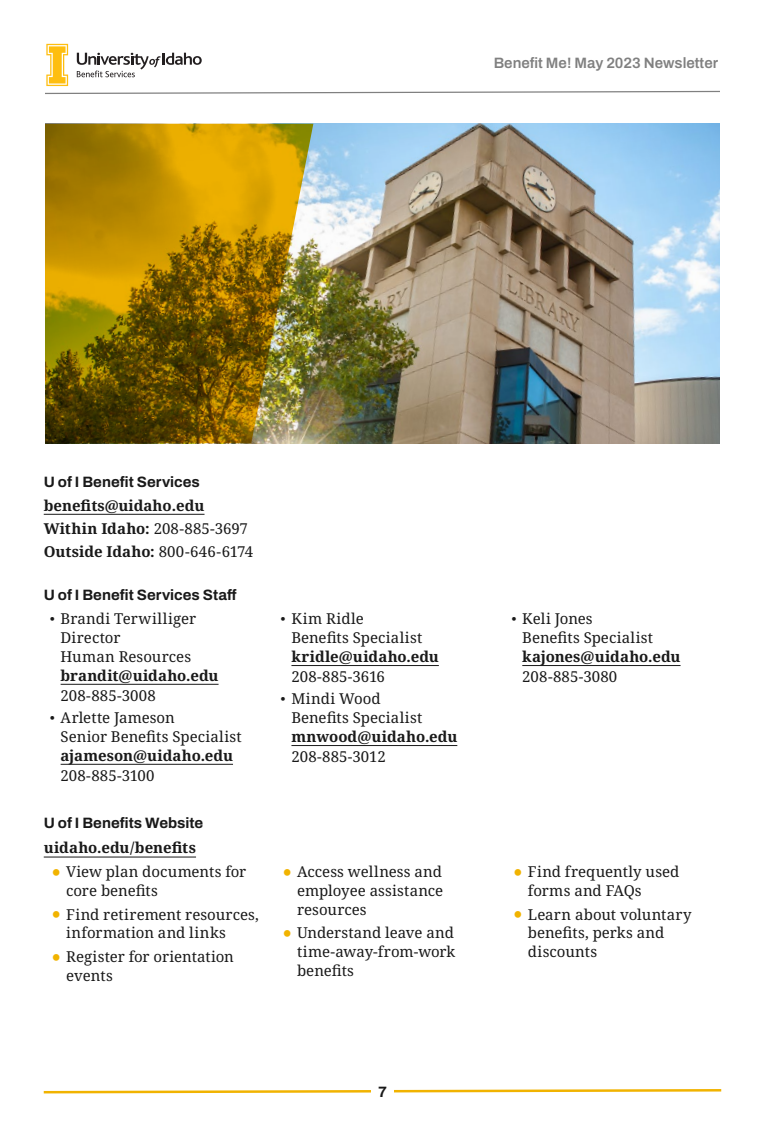
<style>
.page{position:relative;width:765px;height:1125px;background:#fff}
.page>*{position:absolute;margin:0;border:0;box-sizing:border-box;transform-origin:0 0}
.t1{font:15px/18.8px "Noto Serif";color:#191919}
.t2{font:700 15px/23.1px "Noto Serif";color:#191919}
.t3{font:700 15px "Archivo";color:#191919}
.t4{font:600 15px "Archivo";color:#808080}
.s1{font-weight:400}
.s2{font-family:"Archivo"}
.s3{color:#f1b300}
</style>
<div class="page">
<hr style="left:44px;top:514px;width:161px;height:1px;background:#191919">
<img style="left:313px;top:124px;width:407px;height:319px">
<svg style="left:45px;top:124px;width:268px;height:319px;background:#9b7a0c"></svg>
<hr style="left:61px;top:684px;width:158px;height:1px;background:#191919">
<hr style="left:61px;top:764px;width:172px;height:1px;background:#191919">
<hr style="left:291px;top:665px;width:148px;height:1px;background:#191919">
<hr style="left:291px;top:745px;width:166px;height:1px;background:#191919">
<hr style="left:522px;top:665px;width:159px;height:1px;background:#191919">
<hr style="left:44px;top:857px;width:152px;height:1px;background:#191919">
<svg style="left:45px;top:44px;width:675px;height:50px"></svg>
<svg style="left:43px;top:1089px;width:679px;height:5px"></svg>
<div style="left:371px;top:1079px;width:23px;height:24px;background:#fff"></div>
<p class="t4" style="left:494px;top:52px;width:226px">Benefit Me! May 2023 Newsletter</p>
<p class="t3" style="left:44px;top:471px;width:158px">U of I Benefit Services</p>
<p class="t2" style="left:44px;top:494px;width:211px">benefits@uidaho.edu<br>Within Idaho: <span class="s1">208-885-3697<br></span>Outside Idaho: <span class="s1">800-646-6174</span></p>
<p class="t3" style="left:44px;top:584px;width:194px">U of I Benefit Services Staff</p>
<p class="t1" style="left:61px;top:610px;width:137px;text-indent:-11px"><span class="s2">•</span> Brandi Terwilliger<br>Director<br>Human Resources</p>
<p class="t2" style="left:61px;top:664px;width:159px">brandit@uidaho.edu</p>
<p class="t1" style="left:61px;top:686px;width:97px">208-885-3008</p>
<p class="t1" style="left:61px;top:709px;width:183px;text-indent:-11px"><span class="s2">•</span> Arlette Jameson<br>Senior Benefits Specialist</p>
<p class="t2" style="left:61px;top:744px;width:174px">ajameson@uidaho.edu</p>
<p class="t1" style="left:61px;top:766px;width:95px">208-885-3100</p>
<p class="t3" style="left:44px;top:811px;width:161px">U of I Benefits Website</p>
<p class="t2" style="left:44px;top:837px;width:154px">uidaho.edu/benefits</p>
<p class="t1" style="left:66px;top:863px;width:182px;text-indent:-15px"><span class="s3">•</span> View plan documents for core benefits</p>
<p class="t1" style="left:66px;top:905px;width:194px;text-indent:-15px"><span class="s3">•</span> Find retirement resources, information and links</p>
<p class="t1" style="left:66px;top:948px;width:169px;text-indent:-15px"><span class="s3">•</span> Register for orientation events</p>
<p class="t1" style="left:291px;top:610px;width:132px;text-indent:-11px"><span class="s2">•</span> Kim Ridle<br>Benefits Specialist</p>
<p class="t2" style="left:291px;top:645px;width:149px">kridle@uidaho.edu</p>
<p class="t1" style="left:291px;top:667px;width:95px">208-885-3616</p>
<p class="t1" style="left:291px;top:690px;width:132px;text-indent:-11px"><span class="s2">•</span> Mindi Wood<br>Benefits Specialist</p>
<p class="t2" style="left:291px;top:725px;width:167px">mnwood@uidaho.edu</p>
<p class="t1" style="left:291px;top:747px;width:96px">208-885-3012</p>
<p class="t1" style="left:297px;top:863px;width:148px;text-align:justify;text-indent:-15px"><span class="s3">•</span> Access wellness and employee assistance resources</p>
<p class="t1" style="left:297px;top:924px;width:160px;text-align:justify;text-indent:-15px"><span class="s3">•</span> Understand leave and time-away-from-work benefits</p>
<p class="t3" style="left:378px;top:1080px;width:10px">7</p>
<p class="t1" style="left:522px;top:610px;width:132px;text-indent:-11px"><span class="s2">•</span> Keli Jones<br>Benefits Specialist</p>
<p class="t2" style="left:522px;top:645px;width:160px">kajones@uidaho.edu</p>
<p class="t1" style="left:522px;top:667px;width:96px">208-885-3080</p>
<p class="t1" style="left:528px;top:863px;width:153px;text-indent:-15px"><span class="s3">•</span> Find frequently used forms and FAQs</p>
<p class="t1" style="left:528px;top:905px;width:165px;text-indent:-15px"><span class="s3">•</span> Learn about voluntary benefits, perks and discounts</p>
</div>
